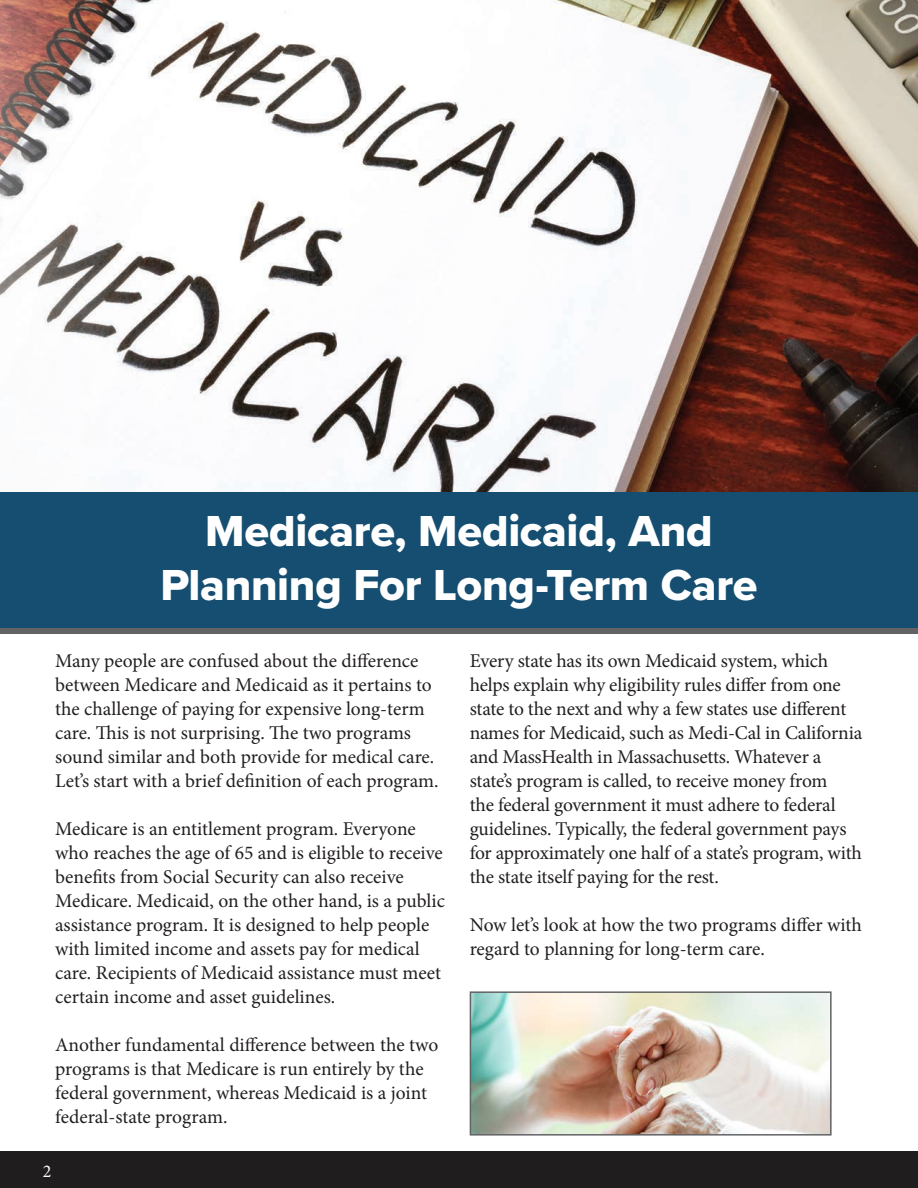
<style>
.page{position:relative;width:918px;height:1188px;background:#fff}
.page>*{position:absolute;margin:0;border:0;box-sizing:border-box;transform-origin:0 0}
.t1{font:45px "Proxima Nova Extrabld";letter-spacing:-.005em;color:#fff}
.t2{font:19.5px/24px "Minion Pro";letter-spacing:-.005em;color:#231f20}
.t3{font:18px "Minion Pro";color:#fff}
</style>
<div class="page">
<div style="left:0;top:1151px;width:918px;height:37px;background:#201d1e"></div>
<div style="left:0;top:492px;width:918px;height:136px;background:#154e70"></div>
<img style="left:0;top:0;width:918px;height:492px">
<img style="left:473px;top:994px;width:356px;height:139px">
<div style="left:470px;top:991px;width:362px;height:145px;border:2px solid #636366"></div>
<div style="left:0;top:628px;width:918px;height:6px;background:#636366"></div>
<p class="t1" style="left:205px;top:498px;width:509px">Medicare, Medicaid, And</p>
<p class="t1" style="left:160px;top:552px;width:599px">Planning For Long-Term Care</p>
<p class="t2" style="left:55px;top:649px;width:385px">Many people are confused about the difference between Medicare and Medicaid as it pertains to the challenge of paying for expensive long-term care. This is not surprising. The two programs sound similar and both provide for medical care.<br>Let’s start with a brief definition of each program.</p>
<p class="t2" style="left:55px;top:817px;width:391px">Medicare is an entitlement program. Everyone who reaches the age of 65 and is eligible to receive benefits from Social Security can also receive Medicare. Medicaid, on the other hand, is a public assistance program. It is designed to help people with limited income and assets pay for medical care. Recipients of Medicaid assistance must meet certain income and asset guidelines.</p>
<p class="t2" style="left:55px;top:1033px;width:385px">Another fundamental difference between the two programs is that Medicare is run entirely by the federal government, whereas Medicaid is a joint federal-state program.</p>
<p class="t3" style="left:43px;top:1159px;width:10px">2</p>
<p class="t2" style="left:470px;top:649px;width:394px">Every state has its own Medicaid system, which helps explain why eligibility rules differ from one state to the next and why a few states use different names for Medicaid, such as Medi-Cal in California and MassHealth in Massachusetts. Whatever a state’s program is called, to receive money from<br>the federal government it must adhere to federal guidelines. Typically, the federal government pays for approximately one half of a state’s program, with the state itself paying for the rest.</p>
<p class="t2" style="left:470px;top:913px;width:394px">Now let’s look at how the two programs differ with regard to planning for long-term care.</p>
</div>
